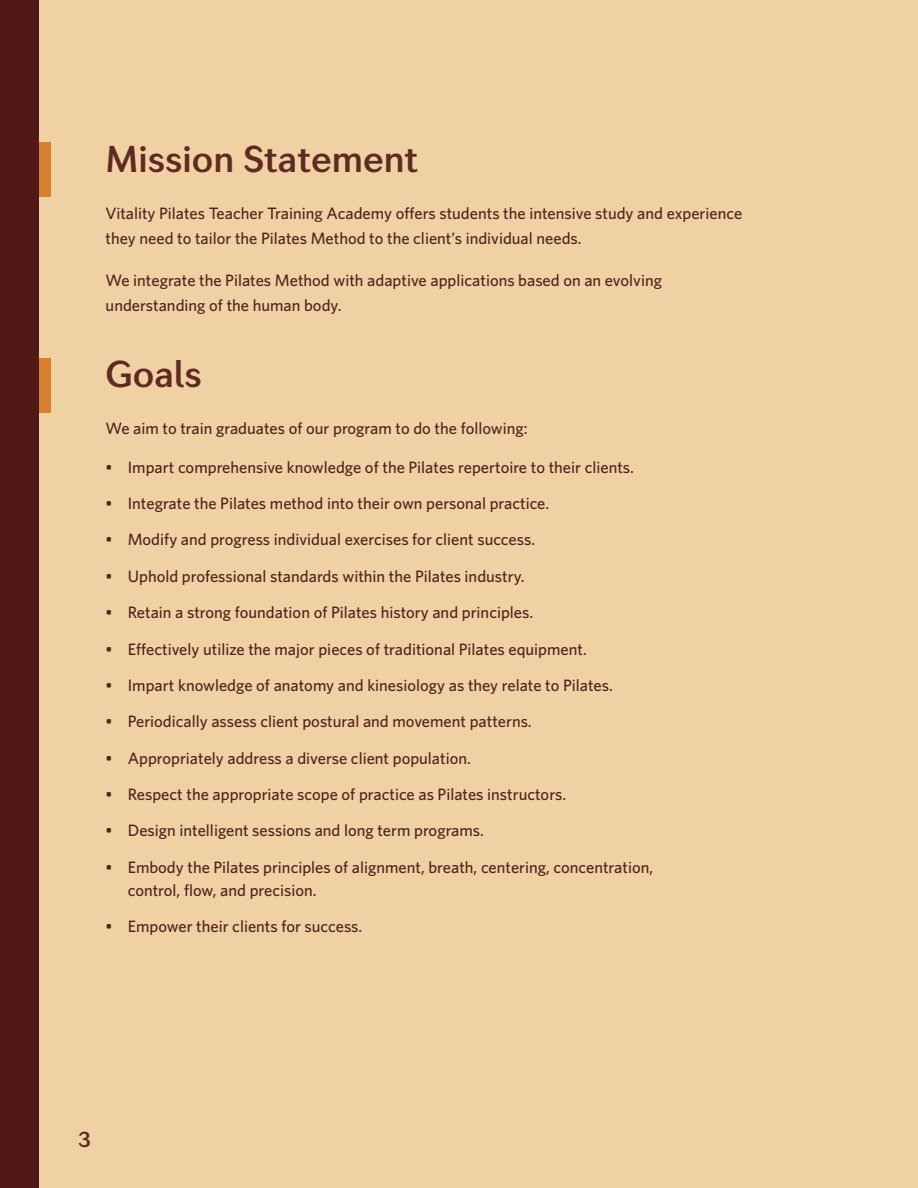
<style>
.page{position:relative;width:918px;height:1188px;background:#fff}
.page>*{position:absolute;margin:0;border:0;box-sizing:border-box;transform-origin:0 0}
.t1{font:600 36.9px "Seconda";color:#5f2b21}
.t2{font:600 22.05px "Seconda";color:#5f2b21}
.t3{font:500 16.5px/25.5px "Whitney";color:#54201b}
</style>
<div class="page">
<div style="left:30px;top:0;width:888px;height:1188px;background:#efd1a3"></div>
<div style="left:9px;top:142px;width:41px;height:54px;background:#d7802e"></div>
<div style="left:9px;top:358px;width:41px;height:54px;background:#d7802e"></div>
<div style="left:0;top:0;width:39px;height:1188px;background:#501917"></div>
<h1 class="t1" style="left:106px;top:137px;width:314px">Mission Statement</h1>
<p class="t3" style="left:106px;top:200px;width:638px">Vitality Pilates Teacher Training Academy offers students the intensive study and experience they need to tailor the Pilates Method to the client’s individual needs.</p>
<p class="t3" style="left:106px;top:267px;width:558px">We integrate the Pilates Method with adaptive applications based on an evolving understanding of the human body.</p>
<h1 class="t1" style="left:106px;top:352px;width:98px">Goals</h1>
<p class="t3" style="left:106px;top:415px;width:423px">We aim to train graduates of our program to do the following:</p>
<p class="t3" style="left:106px;top:454px;width:530px">• Impart comprehensive knowledge of the Pilates repertoire to their clients.</p>
<p class="t3" style="left:106px;top:490px;width:445px">• Integrate the Pilates method into their own personal practice.</p>
<p class="t3" style="left:106px;top:526px;width:431px">• Modify and progress individual exercises for client success.</p>
<p class="t3" style="left:106px;top:563px;width:421px">• Uphold professional standards within the Pilates industry.</p>
<p class="t3" style="left:106px;top:599px;width:429px">• Retain a strong foundation of Pilates history and principles.</p>
<p class="t3" style="left:106px;top:636px;width:483px">• Effectively utilize the major pieces of traditional Pilates equipment.</p>
<p class="t3" style="left:106px;top:672px;width:509px">• Impart knowledge of anatomy and kinesiology as they relate to Pilates.</p>
<p class="t3" style="left:106px;top:708px;width:428px">• Periodically assess client postural and movement patterns.</p>
<p class="t3" style="left:106px;top:745px;width:367px">• Appropriately address a diverse client population.</p>
<p class="t3" style="left:106px;top:781px;width:462px">• Respect the appropriate scope of practice as Pilates instructors.</p>
<p class="t3" style="left:106px;top:818px;width:380px">• Design intelligent sessions and long term programs.</p>
<p class="t3" style="left:128px;top:855px;width:527px;line-height:22.8px;text-indent:-22px">• Embody the Pilates principles of alignment, breath, centering, concentration, control, flow, and precision.</p>
<p class="t3" style="left:106px;top:913px;width:258px">• Empower their clients for success.</p>
<h2 class="t2" style="left:78px;top:1126px;width:14px">3</h2>
</div>
